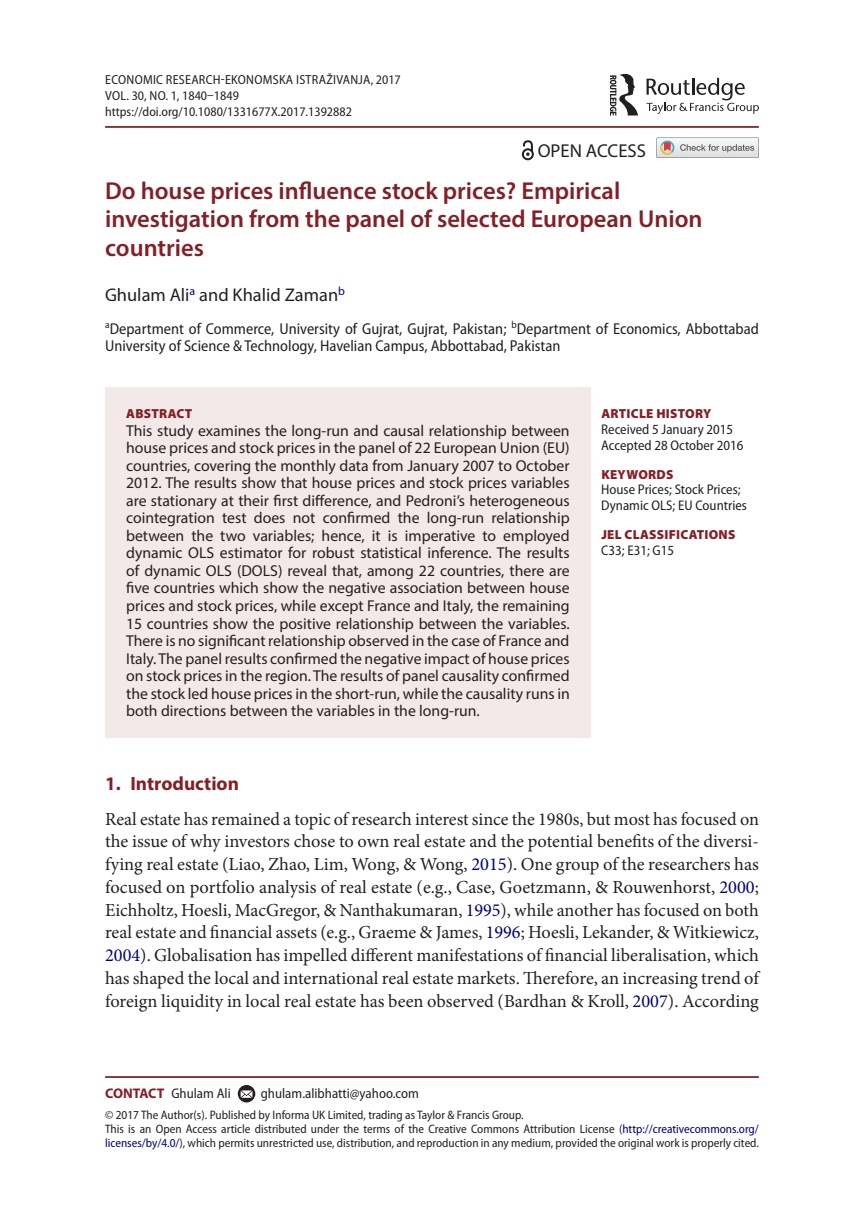
<style>
.page{position:relative;width:864px;height:1231px;background:#fff}
.page>*{position:absolute;margin:0;border:0;box-sizing:border-box;transform-origin:0 0}
.t1{font:600 24.5px/28px "Myriad Pro";color:#841f27}
.t2{font:700 19.25px "Myriad Pro";color:#841f27}
.t3{font:18.72px "Myriad Pro";color:#231f20}
.t4{font:18.38px/22.8px "Minion Pro";color:#231f20;text-align:justify}
.t5{font:18.38px "Myriad Pro";color:#231f20}
.t6{font:15.75px/17.5px "Myriad Pro";color:#231f20;text-align:justify}
.t7{font:semi-condensed 15.75px/17.5px "Myriad Pro";color:#231f20}
.t8{font:semi-condensed 14px/15.8px "Myriad Pro";color:#231f20}
.t9{font:semi-condensed 13.12px/15.8px "Myriad Pro";color:#231f20}
.t10{font:900 13.12px "Myriad Pro";letter-spacing:.02em;color:#841f27}
.t11{font:semi-condensed 12.25px/14px "Myriad Pro";color:#231f20}
.s1{color:#000080}
.s2{font-weight:700;font-stretch:normal;color:#841f27}
</style>
<div class="page">
<hr style="left:105px;top:126px;width:653px;height:2px;background:#841f27">
<div style="left:105px;top:387px;width:485px;height:350px;background:#f3e9e9"></div>
<hr style="left:105px;top:1075px;width:653px;height:2px;background:#841f27">
<svg style="left:238px;top:1084px;width:17px;height:18px"></svg>
<svg style="left:240px;top:1090px;width:12px;height:7px"></svg>
<svg style="left:646px;top:78px;width:112px;height:36px"></svg>
<svg style="left:609px;top:74px;width:28px;height:42px"></svg>
<svg style="left:521px;top:140px;width:12px;height:20px"></svg>
<svg style="left:656px;top:137px;width:102px;height:21px"></svg>
<p class="t9" style="left:105px;top:72px;width:297px">Economic Research-Ekonomska Istraživanja, 2017<br>VO L. 30, NO. 1, 1840–1849 https://doi.org/10.1080/1331677X.2017.1392882</p>
<p class="t3" style="left:537px;top:140px;width:110px">OPEN ACCESS</p>
<h1 class="t1" style="left:105px;top:177px;width:598px">Do house prices influence stock prices? Empirical investigation from the panel of selected European Union countries</h1>
<p class="t5" style="left:105px;top:284px;width:241px">Ghulam Ali<sup>a</sup> and Khalid Zaman<sup>b</sup></p>
<p class="t7" style="left:105px;top:320px;width:655px"><sup>a</sup>Department of Commerce, University of Gujrat, Gujrat, Pakistan; <sup>b</sup>Department of Economics, Abbottabad<br>University of Science &amp; Technology, Havelian Campus, Abbottabad, Pakistan</p>
<p class="t10" style="left:126px;top:406px;width:68px">ABSTRACT</p>
<p class="t6" style="left:126px;top:421px;width:445px">This study examines the long-run and causal relationship between house prices and stock prices in the panel of 22 European Union (EU) countries, covering the monthly data from January 2007 to October 2012. The results show that house prices and stock prices variables are stationary at their first difference, and Pedroni’s heterogeneous cointegration test does not confirmed the long-run relationship between the two variables; hence, it is imperative to employed dynamic OLS estimator for robust statistical inference. The results of dynamic OLS (DOLS) reveal that, among 22 countries, there are five countries which show the negative association between house prices and stock prices, while except France and Italy, the remaining 15 countries show the positive relationship between the variables.<br>There is no significant relationship observed in the case of France and Italy. The panel results confirmed the negative impact of house prices on stock prices in the region. The results of panel causality confirmed the stock led house prices in the short-run, while the causality runs in both directions between the variables in the long-run.</p>
<p class="t10" style="left:601px;top:406px;width:111px">ARTICLE HISTORY</p>
<p class="t8" style="left:601px;top:421px;width:144px">Received 5 January 2015<br>Accepted 28 October 2016</p>
<p class="t10" style="left:601px;top:466px;width:74px">KEYWORDS</p>
<p class="t8" style="left:601px;top:482px;width:147px">House Prices; Stock Prices;<br>Dynamic OLS; EU Countries</p>
<p class="t10" style="left:601px;top:527px;width:136px">JEL CLASSIFICATIONS</p>
<p class="t8" style="left:601px;top:542px;width:74px">C33; E31; G15</p>
<p class="t2" style="left:105px;top:771px;width:135px">1. Introduction</p>
<p class="t4" style="left:105px;top:807px;width:655px">Real estate has remained a topic of research interest since the 1980s, but most has focused on the issue of why investors chose to own real estate and the potential benefits of the diversi&shy;fying real estate (Liao, Zhao, Lim, Wong, &amp; Wong, <span class="s1">2015</span>). One group of the researchers has focused on portfolio analysis of real estate (e.g., Case, Goetzmann, &amp; Rouwenhorst, <span class="s1">2000</span>; Eichholtz, Hoesli, MacGregor, &amp; Nanthakumaran, <span class="s1">1995</span>), while another has focused on both real estate and financial assets (e.g., Graeme &amp; James, <span class="s1">1996</span>; Hoesli, Lekander, &amp; Witkiewicz, <span class="s1">2004</span>). Globalisation has impelled different manifestations of financial liberalisation, which has shaped the local and international real estate markets. Therefore, an increasing trend of foreign liquidity in local real estate has been observed (Bardhan &amp; Kroll, <span class="s1">2007</span>). According</p>
<p class="t8" style="left:105px;top:1085px;width:127px"><span class="s2">CONTACT</span> Ghulam Ali</p>
<p class="t8" style="left:261px;top:1085px;width:159px">ghulam.alibhatti@yahoo.com</p>
<p class="t11" style="left:105px;top:1107px;width:655px">© 2017 The Author(s). Published by Informa UK Limited, trading as Taylor &amp; Francis Group.<br>This is an Open Access article distributed under the terms of the Creative Commons Attribution License (<span class="s1">http://creativecommons.org/ licenses/by/4.0/</span>), which permits unrestricted use, distribution, and reproduction in any medium, provided the original work is properly cited.</p>
</div>
